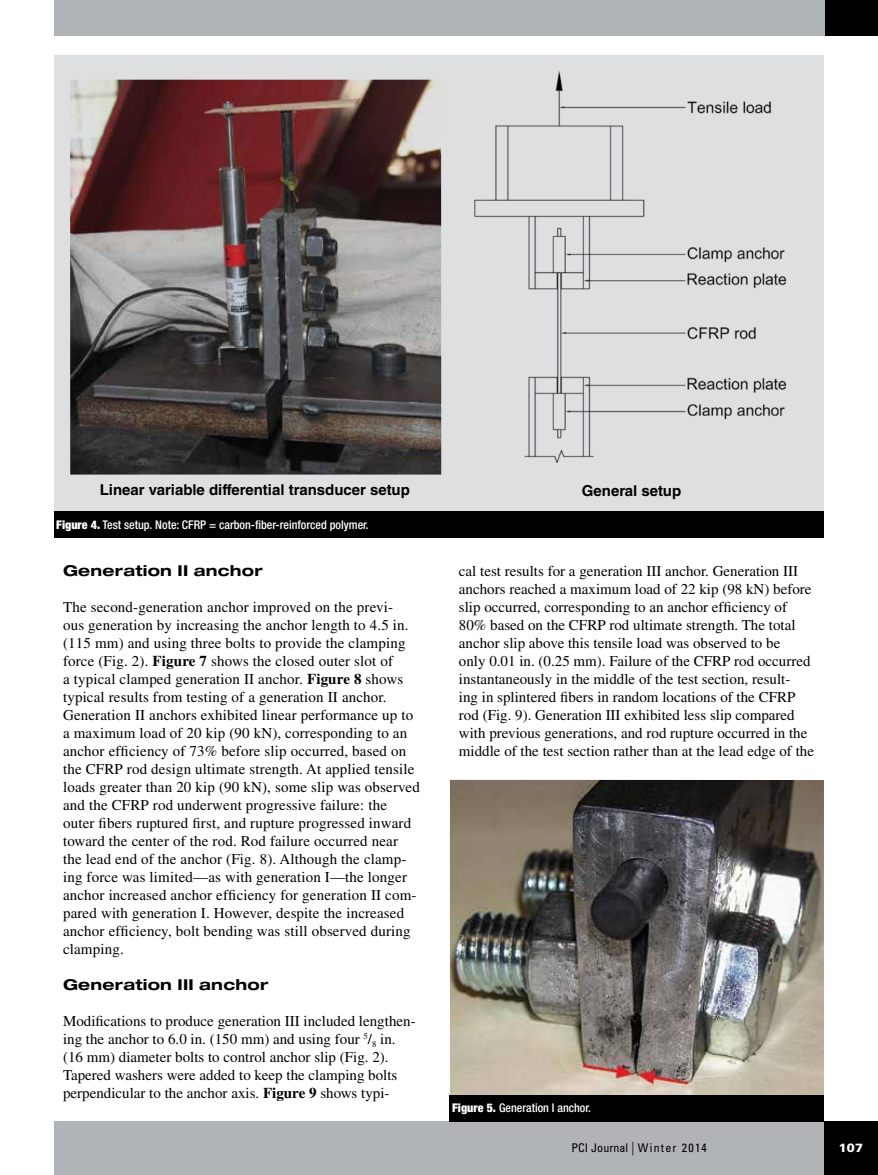
<style>
.page{position:relative;width:878px;height:1175px;background:#fff}
.page>*{position:absolute;margin:0;border:0;box-sizing:border-box;transform-origin:0 0}
.t1{font:15px/18px "Times LT Std";letter-spacing:.01em;color:#000}
.t2{font:700 15px "Helvetica LT Std";color:#000}
.t3{font:700 expanded 15px "Helvetica Neue LT Std";letter-spacing:.015em;color:#000;scale:1.06 1}
.t4{font:500 condensed 12px "Helvetica Neue LT Std";color:#fff}
.t5{font:condensed 12px "Univers LT Std";letter-spacing:.05em;color:#000}
.t6{font:900 12px "Univers LT Std";color:#fff}
.s1{font-weight:900}
.s2{font-weight:700}
.s3{font-weight:300;font-size:13.5px}
</style>
<div class="page">
<div style="left:54px;top:0;width:824px;height:36px;background:#b1b4b6"></div>
<div style="left:54px;top:1120px;width:824px;height:54px;background:#b1b4b6"></div>
<div style="left:824px;top:1121px;width:54px;height:53px;background:#000"></div>
<div style="left:824px;top:0;width:54px;height:36px;background:#000"></div>
<div style="left:54px;top:55px;width:769px;height:456px;background:#dedfe0"></div>
<div style="left:54px;top:511px;width:770px;height:26px;background:#000"></div>
<img style="left:70px;top:80px;width:371px;height:394px">
<img style="left:474px;top:71px;width:313px;height:392px">
<img style="left:450px;top:780px;width:374px;height:315px">
<div style="left:450px;top:1095px;width:374px;height:26px;background:#000"></div>
<p class="t2" style="left:100px;top:480px;width:312px">Linear variable differential transducer setup</p>
<p class="t2" style="left:582px;top:482px;width:101px">General setup</p>
<p class="t4" style="left:56px;top:517px;width:314px"><span class="s1">Figure 4.</span> Test setup. Note: CFRP = carbon-fiber-reinforced polymer.</p>
<p class="t3" style="left:63px;top:561px;width:190px">Generation II anchor</p>
<p class="t1" style="left:63px;top:598px;width:358px">The second-generation anchor improved on the previ-<br>ous generation by increasing the anchor length to 4.5 in. (115 mm) and using three bolts to provide the clamping force (Fig. 2). <span class="s2">Figure 7</span> shows the closed outer slot of<br>a typical clamped generation II anchor. <span class="s2">Figure 8</span> shows typical results from testing of a generation II anchor.<br>Generation II anchors exhibited linear performance up to a maximum load of 20 kip (90 kN), corresponding to an anchor efficiency of 73% before slip occurred, based on the CFRP rod design ultimate strength. At applied tensile loads greater than 20 kip (90 kN), some slip was observed and the CFRP rod underwent progressive failure: the outer fibers ruptured first, and rupture progressed inward toward the center of the rod. Rod failure occurred near the lead end of the anchor (Fig. 8). Although the clamp&shy;ing force was limited—as with generation I—the longer anchor increased anchor efficiency for generation II com&shy;pared with generation I. However, despite the increased anchor efficiency, bolt bending was still observed during clamping.</p>
<p class="t3" style="left:63px;top:975px;width:195px">Generation III anchor</p>
<p class="t1" style="left:63px;top:1012px;width:354px">Modifications to produce generation III included lengthen&shy;ing the anchor to 6.0 in. (150 mm) and using four <sup>5</sup>/<sub>8</sub> in. (16 mm) diameter bolts to control anchor slip (Fig. 2).<br>Tapered washers were added to keep the clamping bolts perpendicular to the anchor axis. <span class="s2">Figure 9</span> shows typi-</p>
<p class="t1" style="left:459px;top:562px;width:356px">cal test results for a generation III anchor. Generation III anchors reached a maximum load of 22 kip (98 kN) before slip occurred, corresponding to an anchor efficiency of 80% based on the CFRP rod ultimate strength. The total anchor slip above this tensile load was observed to be<br>only 0.01 in. (0.25 mm). Failure of the CFRP rod occurred instantaneously in the middle of the test section, result-<br>ing in splintered fibers in random locations of the CFRP rod (Fig. 9). Generation III exhibited less slip compared with previous generations, and rod rupture occurred in the middle of the test section rather than at the lead edge of the</p>
<p class="t4" style="left:452px;top:1100px;width:140px"><span class="s1">Figure 5.</span> Generation I anchor.</p>
<p class="t5" style="left:571px;top:1140px;width:137px">PCI Journal <span class="s3">|</span> Winter 2014</p>
<p class="t6" style="left:838px;top:1140px;width:26px">107</p>
</div>
